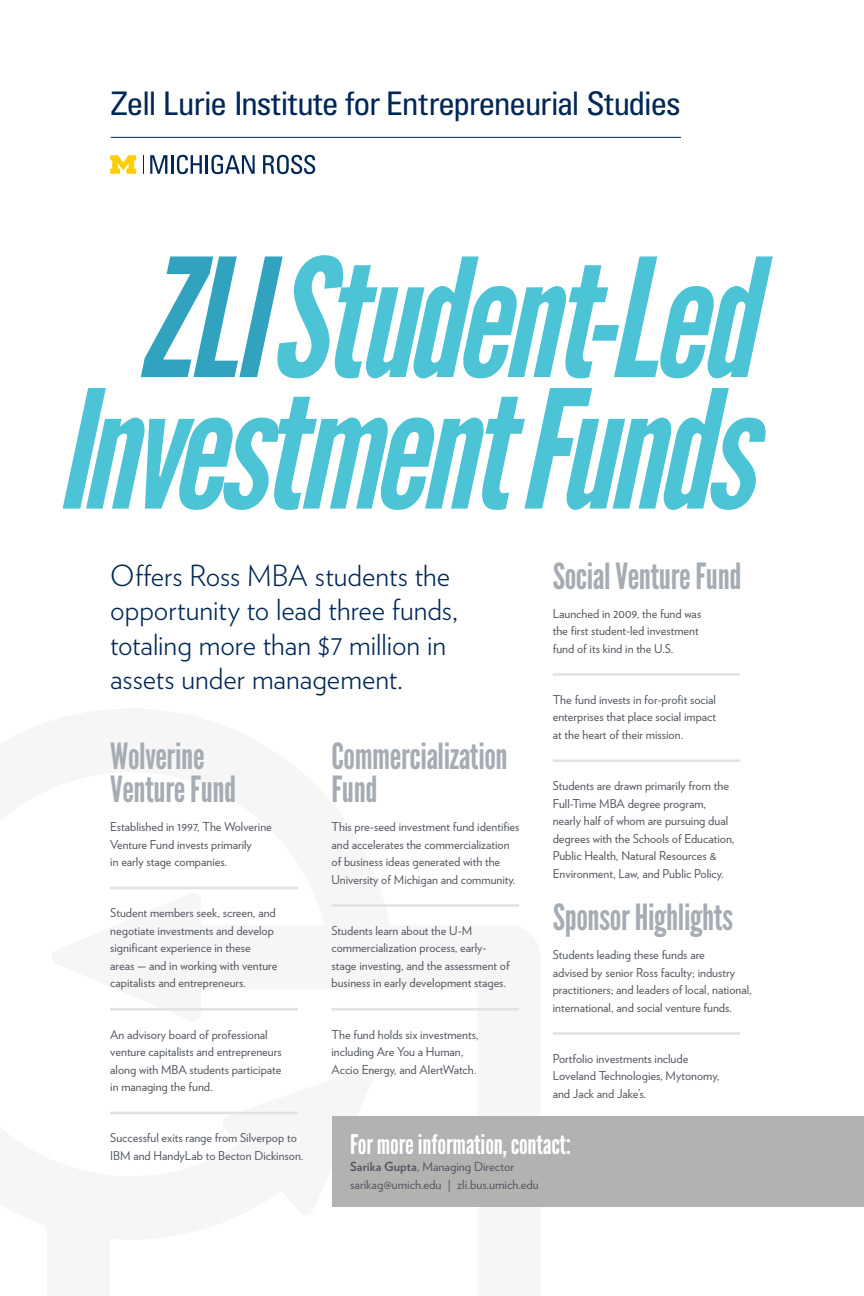
<style>
.page{position:relative;width:864px;height:1296px;background:#fff}
.page>*{position:absolute;margin:0;border:0;box-sizing:border-box;transform-origin:0 0}
.t1{font:italic 164px/131.6px "League Gothic";letter-spacing:-.035em;color:#4dc4d5;text-align:center}
.t2{font:36px/33px "League Gothic";letter-spacing:-.01em;color:#a6acb3}
.t3{font:condensed 32.5px "Univers";letter-spacing:-.04em;color:#002756;scale:1.05 1}
.t4{font:300 29px/34.5px "Verlag";color:#002756}
.t5{font:27px "League Gothic";letter-spacing:-.005em;color:#fff}
.t6{font:12.5px/17.5px "Verlag";color:#535860}
.t7{font:12.25px/17.5px "Verlag";color:#535860}
.s1{color:#32a3be}
.s2{font-weight:700}
</style>
<div class="page">
<hr style="left:110px;top:887px;width:188px;height:2px;background:#e1e2e4">
<hr style="left:110px;top:1008px;width:188px;height:2px;background:#e1e2e4">
<hr style="left:110px;top:1112px;width:188px;height:2px;background:#e1e2e4">
<hr style="left:332px;top:904px;width:187px;height:3px;background:#e1e2e4">
<hr style="left:332px;top:1008px;width:187px;height:2px;background:#e1e2e4">
<hr style="left:553px;top:673px;width:187px;height:3px;background:#e1e2e4">
<hr style="left:553px;top:760px;width:187px;height:2px;background:#e1e2e4">
<hr style="left:553px;top:1032px;width:187px;height:3px;background:#e1e2e4">
<hr style="left:111px;top:137px;width:570px;height:1px;background:#002756">
<div style="left:332px;top:1116px;width:532px;height:91px;background:#b3b2b1"></div>
<svg style="left:143px;top:155px;width:1px;height:19px"></svg>
<svg style="left:110px;top:155px;width:26px;height:19px"></svg>
<svg style="left:150px;top:155px;width:17px;height:19px"></svg>
<hr style="left:171px;top:155px;width:3px;height:19px;background:#002756">
<svg style="left:177px;top:155px;width:78px;height:19px"></svg>
<svg style="left:263px;top:155px;width:52px;height:19px"></svg>
<h3 class="t3" style="left:111px;top:83px;width:545px">Zell Lurie Institute for Entrepreneurial Studies</h3>
<h1 class="t1" style="left:56px;top:254px;width:699px"><span class="s1">ZLI</span>Student-Led<br>Investment Funds</h1>
<h3 class="t4" style="left:110px;top:556px;width:349px">Offers Ross MBA students the opportunity to lead three funds, totaling more than $7 million in assets under management.</h3>
<h2 class="t2" style="left:553px;top:560px;width:190px">Social Venture Fund</h2>
<p class="t7" style="left:553px;top:604px;width:150px">Launched in 2009, the fund was the first student-led investment fund of its kind in the U.S.</p>
<p class="t7" style="left:553px;top:690px;width:165px;text-align:justify">The fund invests in for-profit social enterprises that place social impact at the heart of their mission.</p>
<h2 class="t2" style="left:110px;top:740px;width:128px">Wolverine<br>Venture Fund</h2>
<p class="t7" style="left:110px;top:817px;width:163px">Established in 1997, The Wolverine<br>Venture Fund invests primarily<br>in early stage companies.</p>
<p class="t7" style="left:110px;top:904px;width:169px">Student members seek, screen, and negotiate investments and develop significant experience in these areas — and in working with venture capitalists and entrepreneurs.</p>
<p class="t7" style="left:110px;top:1025px;width:173px">An advisory board of professional venture capitalists and entrepreneurs along with MBA students participate in managing the fund.</p>
<p class="t7" style="left:110px;top:1129px;width:195px">Successful exits range from Silverpop to<br>IBM and HandyLab to Becton Dickinson.</p>
<h2 class="t2" style="left:332px;top:740px;width:178px">Commercialization<br>Fund</h2>
<p class="t7" style="left:332px;top:817px;width:190px">This pre-seed investment fund identifies and accelerates the commercialization of business ideas generated with the University of Michigan and community.</p>
<p class="t7" style="left:332px;top:921px;width:180px">Students learn about the U-M commercialization process, early&shy;stage investing, and the assessment of business in early development stages.</p>
<p class="t7" style="left:332px;top:1025px;width:148px">The fund holds six investments, including Are You a Human,<br>Accio Energy, and AlertWatch.</p>
<p class="t7" style="left:553px;top:776px;width:183px">Students are drawn primarily from the Full-Time MBA degree program, nearly half of whom are pursuing dual degrees with the Schools of Education, Public Health, Natural Resources &amp; Environment, Law, and Public Policy.</p>
<h2 class="t2" style="left:553px;top:901px;width:182px">Sponsor Highlights</h2>
<p class="t7" style="left:553px;top:945px;width:201px">Students leading these funds are<br>advised by senior Ross faculty; industry practitioners; and leaders of local, national, international, and social venture funds.</p>
<p class="t7" style="left:553px;top:1049px;width:168px">Portfolio investments include<br>Loveland Technologies, Mytonomy, and Jack and Jake’s.</p>
<h3 class="t5" style="left:350px;top:1128px;width:222px">For more information, contact:</h3>
<p class="t6" style="left:350px;top:1157px;width:190px"><span class="s2">Sarika Gupta</span>, Managing Director sarikag@umich.edu | zli.bus.umich.edu</p>
</div>
